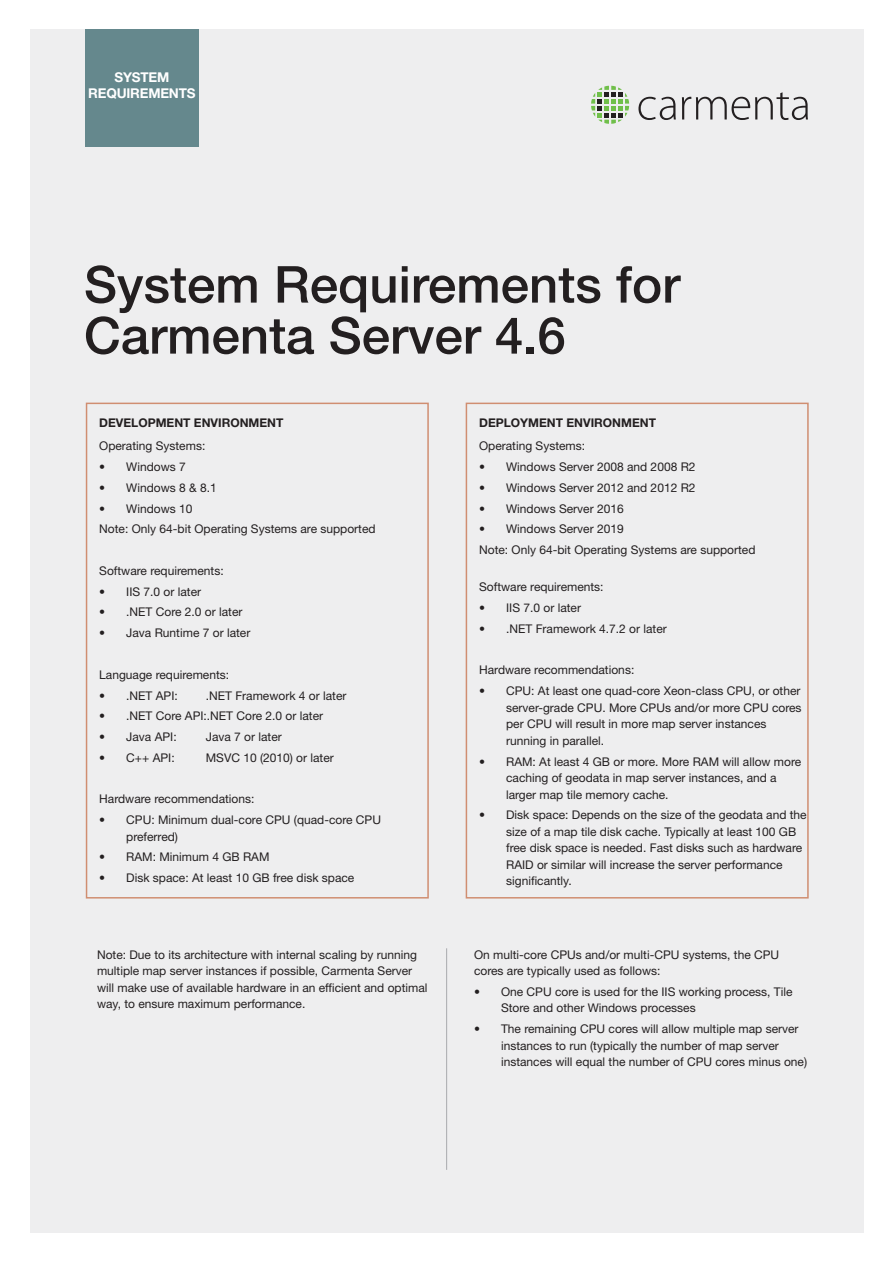
<style>
.page{position:relative;width:893px;height:1263px;background:#fff}
.page>*{position:absolute;margin:0;border:0;box-sizing:border-box;transform-origin:0 0}
.t1{font:500 51px/51px "Helvetica Neue LT Std";color:#231f20}
.t2{font:700 13.5px/16.2px "Helvetica Neue LT Std";letter-spacing:-.015em;color:#fff;text-align:center}
.t3{font:12px/16.5px "Helvetica Neue LT Std";color:#231f20}
.t4{font:700 12px "Helvetica Neue LT Std";color:#231f20}
</style>
<div class="page">
<div style="left:30px;top:30px;width:833px;height:1203px;background:#eeeeef"></div>
<div style="left:85px;top:30px;width:114px;height:117px;background:#65888d"></div>
<hr style="left:446px;top:948px;width:1px;height:222px;background:#a8a9ad">
<svg style="left:591px;top:86px;width:38px;height:38px"></svg>
<svg style="left:638px;top:97px;width:38px;height:23px"></svg>
<svg style="left:682px;top:92px;width:126px;height:28px"></svg>
<div style="left:86px;top:403px;width:343px;height:495px;border:2px solid #d08e71"></div>
<div style="left:466px;top:403px;width:343px;height:495px;border:2px solid #d08e71"></div>
<p class="t2" style="left:88px;top:68px;width:109px">SYSTEM<br>REQUIREMENTS</p>
<p class="t1" style="left:84px;top:258px;width:598px">System Requirements for<br>Carmenta Server 4.6</p>
<p class="t4" style="left:99px;top:415px;width:186px">DEVELOPMENT ENVIRONMENT</p>
<p class="t3" style="left:99px;top:438px;width:108px">Operating Systems:</p>
<p class="t3" style="left:99px;top:458px;width:88px">• Windows 7</p>
<p class="t3" style="left:99px;top:479px;width:119px">• Windows 8 &amp; 8.1</p>
<p class="t3" style="left:99px;top:500px;width:95px">• Windows 10</p>
<p class="t3" style="left:99px;top:521px;width:278px">Note: Only 64-bit Operating Systems are supported</p>
<p class="t3" style="left:99px;top:562px;width:126px">Software requirements:</p>
<p class="t3" style="left:99px;top:583px;width:103px">• IIS 7.0 or later</p>
<p class="t3" style="left:99px;top:604px;width:145px">• .NET Core 2.0 or later</p>
<p class="t3" style="left:99px;top:624px;width:153px">• Java Runtime 7 or later</p>
<p class="t3" style="left:99px;top:666px;width:131px">Language requirements:</p>
<p class="t3" style="left:99px;top:687px;width:80px">• .NET API:</p>
<p class="t3" style="left:206px;top:687px;width:142px">.NET Framework 4 or later</p>
<p class="t3" style="left:99px;top:707px;width:225px">• .NET Core API:.NET Core 2.0 or later</p>
<p class="t3" style="left:99px;top:728px;width:79px">• Java API:</p>
<p class="t3" style="left:206px;top:728px;width:78px">Java 7 or later</p>
<p class="t3" style="left:99px;top:749px;width:77px">• C++ API:</p>
<p class="t3" style="left:206px;top:749px;width:130px">MSVC 10 (2010) or later</p>
<p class="t3" style="left:99px;top:790px;width:157px">Hardware recommendations:</p>
<p class="t3" style="left:126px;top:811px;width:256px;text-indent:-27px">• CPU: Minimum dual-core CPU (quad-core CPU preferred)</p>
<p class="t3" style="left:99px;top:848px;width:172px">• RAM: Minimum 4 GB RAM</p>
<p class="t3" style="left:99px;top:869px;width:257px">• Disk space: At least 10 GB free disk space</p>
<p class="t4" style="left:479px;top:415px;width:178px">DEPLOYMENT ENVIRONMENT</p>
<p class="t3" style="left:479px;top:438px;width:108px">Operating Systems:</p>
<p class="t3" style="left:479px;top:458px;width:218px">• Windows Server 2008 and 2008 R2</p>
<p class="t3" style="left:479px;top:479px;width:218px">• Windows Server 2012 and 2012 R2</p>
<p class="t3" style="left:479px;top:500px;width:146px">• Windows Server 2016</p>
<p class="t3" style="left:479px;top:521px;width:146px">• Windows Server 2019</p>
<p class="t3" style="left:479px;top:541px;width:278px">Note: Only 64-bit Operating Systems are supported</p>
<p class="t3" style="left:479px;top:579px;width:126px">Software requirements:</p>
<p class="t3" style="left:479px;top:599px;width:103px">• IIS 7.0 or later</p>
<p class="t3" style="left:479px;top:620px;width:189px">• .NET Framework 4.7.2 or later</p>
<p class="t3" style="left:479px;top:662px;width:157px">Hardware recommendations:</p>
<p class="t3" style="left:506px;top:682px;width:297px;text-indent:-27px">• CPU: At least one quad-core Xeon-class CPU, or other server-grade CPU. More CPUs and/or more CPU cores per CPU will result in more map server instances running in parallel.</p>
<p class="t3" style="left:506px;top:753px;width:297px;text-indent:-27px">• RAM: At least 4 GB or more. More RAM will allow more caching of geodata in map server instances, and a larger map tile memory cache.</p>
<p class="t3" style="left:506px;top:806px;width:302px;text-indent:-27px">• Disk space: Depends on the size of the geodata and the size of a map tile disk cache. Typically at least 100 GB free disk space is needed. Fast disks such as hardware RAID or similar will increase the server performance significantly.</p>
<p class="t3" style="left:97px;top:946px;width:332px">Note: Due to its architecture with internal scaling by running multiple map server instances if possible, Carmenta Server will make use of available hardware in an efficient and optimal way, to ensure maximum performance.</p>
<p class="t3" style="left:474px;top:946px;width:307px">On multi-core CPUs and/or multi-CPU systems, the CPU cores are typically used as follows:</p>
<p class="t3" style="left:501px;top:983px;width:293px;text-indent:-27px">• One CPU core is used for the IIS working process, Tile<br>Store and other Windows processes</p>
<p class="t3" style="left:501px;top:1020px;width:308px;text-indent:-27px">• The remaining CPU cores will allow multiple map server instances to run (typically the number of map server instances will equal the number of CPU cores minus one)</p>
</div>
